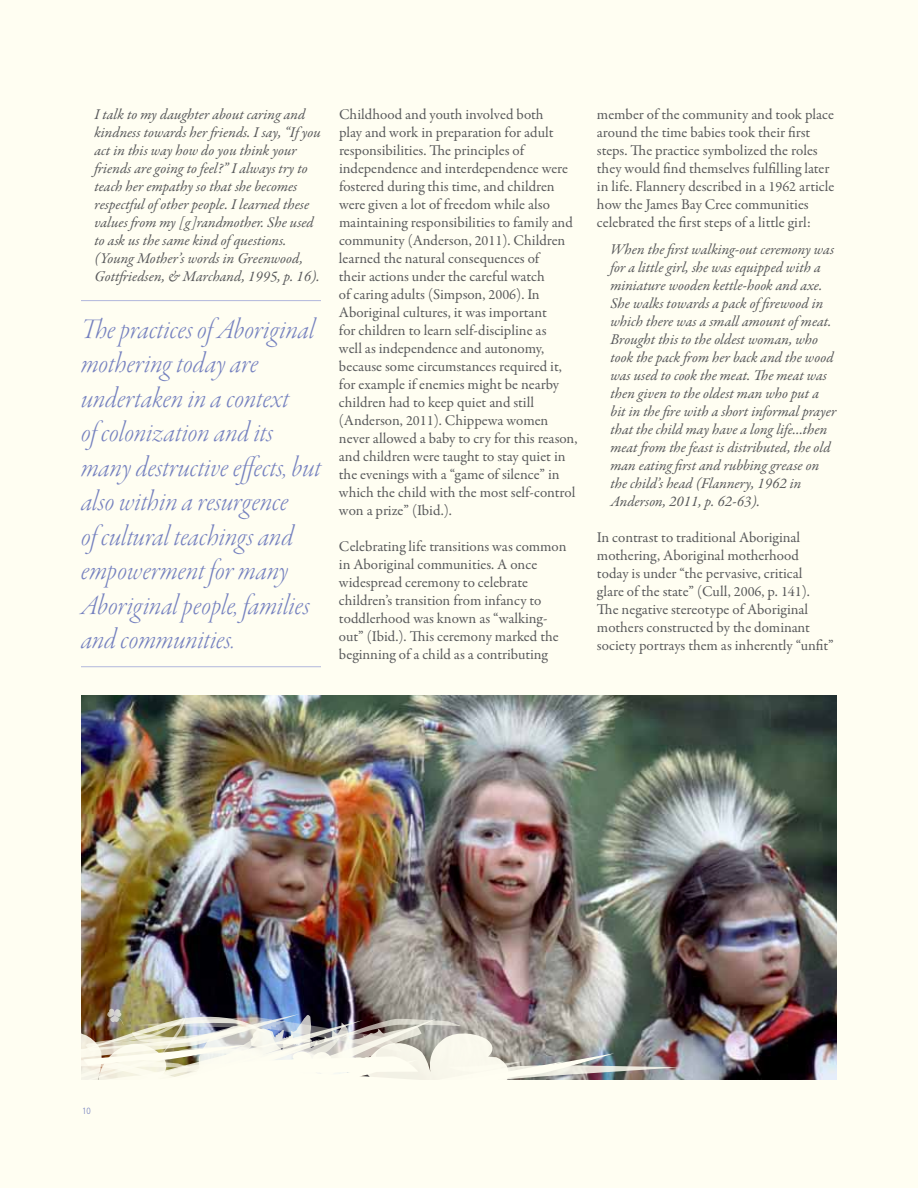
<style>
.page{position:relative;width:918px;height:1188px;background:#fffef2}
.page>*{position:absolute;margin:0;border:0;box-sizing:border-box;transform-origin:0 0}
.t1{font:30px/34.5px "Garamond Premr Pro Lt It Disp";color:#7581bf}
.t2{font:15px/18px "Garamond Premr Pro";color:#58595b}
.t3{font:italic 15px/18px "Garamond Premr Pro";letter-spacing:-.005em;color:#58595b}
.t4{font:300 condensed 9px "Frutiger";color:#7581bf}
.s1{font-size:14.25px}
</style>
<div class="page">
<img style="left:81px;top:696px;width:756px;height:384px">
<img style="left:81px;top:1008px;width:598px;height:72px">
<hr style="left:81px;top:300px;width:240px;height:1px;background:#b1b7dc">
<hr style="left:81px;top:666px;width:240px;height:1px;background:#b1b7dc">
<p class="t3" style="left:94px;top:106px;width:228px">I talk to my daughter about caring and kindness towards her friends. I say, “If you act in this way how do you think your friends are going to feel?” I always try to teach her empathy so that she becomes respectful of other people. I learned these values from my [g]randmother. She used to ask us the same kind of questions. (Young Mother’s words in Greenwood, Gottfriedsen, &amp; Marchand, 1995, p. 16).</p>
<p class="t2" style="left:339px;top:106px;width:240px">Childhood and youth involved both<br>play and work in preparation for adult responsibilities. The principles of independence and interdependence were fostered during this time, and children were given a lot of freedom while also maintaining responsibilities to family and community (Anderson, <span class="s1">2011</span>). Children learned the natural consequences of<br>their actions under the careful watch<br>of caring adults (Simpson, <span class="s1">2006</span>). In Aboriginal cultures, it was important<br>for children to learn self-discipline as<br>well as independence and autonomy, because some circumstances required it, for example if enemies might be nearby children had to keep quiet and still (Anderson, <span class="s1">2011</span>). Chippewa women never allowed a baby to cry for this reason, and children were taught to stay quiet in the evenings with a “game of silence” in which the child with the most self-control won a prize” (Ibid.).</p>
<p class="t2" style="left:339px;top:538px;width:229px">Celebrating life transitions was common in Aboriginal communities. A once widespread ceremony to celebrate children’s transition from infancy to toddlerhood was known as “walking&shy;out” (Ibid.). This ceremony marked the beginning of a child as a contributing</p>
<p class="t1" style="left:81px;top:314px;width:241px">The practices of Aboriginal mothering today are undertaken in a context<br>of colonization and its many destructive effects, but also within a resurgence<br>of cultural teachings and empowerment for many<br>Aboriginal people, families and communities.</p>
<p class="t2" style="left:597px;top:106px;width:239px">member of the community and took place around the time babies took their first steps. The practice symbolized the roles they would find themselves fulfilling later in life. Flannery described in a <span class="s1">1962</span> article how the James Bay Cree communities celebrated the first steps of a little girl:</p>
<p class="t3" style="left:610px;top:241px;width:228px">When the first walking-out ceremony was for a little girl, she was equipped with a miniature wooden kettle-hook and axe.<br>She walks towards a pack of firewood in which there was a small amount of meat.<br>Brought this to the oldest woman, who took the pack from her back and the wood was used to cook the meat. The meat was then given to the oldest man who put a bit in the fire with a short informal prayer that the child may have a long life…then meat from the feast is distributed, the old man eating first and rubbing grease on the child’s head (Flannery, 1962 in Anderson, 2011, p. 62-63).</p>
<p class="t2" style="left:597px;top:529px;width:238px">In contrast to traditional Aboriginal mothering, Aboriginal motherhood today is under “the pervasive, critical<br>glare of the state” (Cull, <span class="s1">2006</span>, p. <span class="s1">141</span>).<br>The negative stereotype of Aboriginal mothers constructed by the dominant society portrays them as inherently “unfit”</p>
<p class="t4" style="left:82px;top:1106px;width:10px">10</p>
</div>
